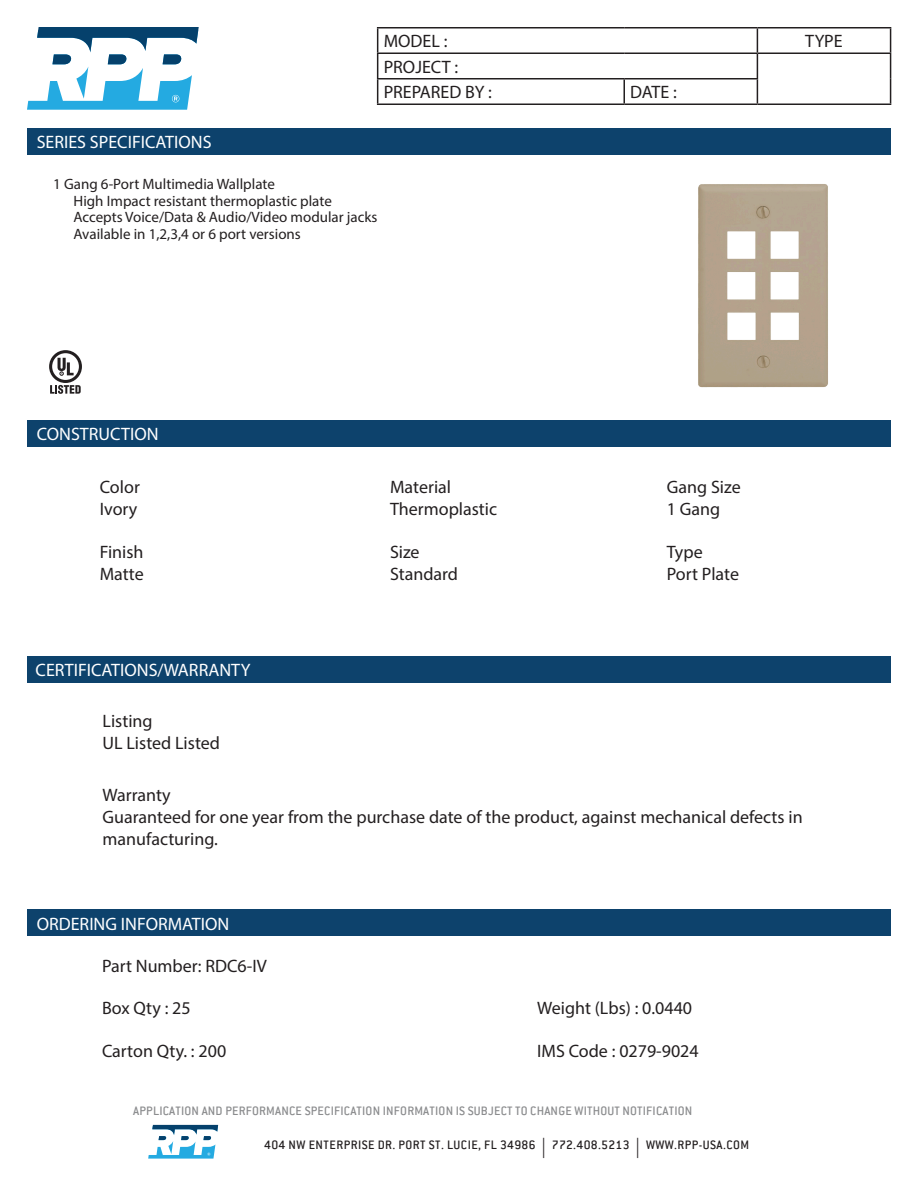
<style>
.page{position:relative;width:918px;height:1188px;background:#fff}
.page>*{position:absolute;margin:0;border:0;box-sizing:border-box;transform-origin:0 0}
.t1{font:18px/21.6px "Myriad Pro";color:#231f20}
.t2{font:18px "Myriad Pro";color:#fff}
.t3{font:15px/16.5px "Myriad Pro";color:#231f20}
.t4{font:500 13.5px "Conduit ITC";letter-spacing:.015em;color:#8b8c8e}
.t5{font:500 13.5px "Conduit ITC";letter-spacing:.035em;color:#231f20}
.s1{font-family:"Myriad Pro";font-weight:400;font-size:20.25px}
</style>
<div class="page">
<svg style="left:27px;top:27px;width:172px;height:83px"></svg>
<svg style="left:148px;top:1125px;width:70px;height:34px"></svg>
<hr style="left:377px;top:27px;width:247px;height:1px;background:#231f20">
<hr style="left:624px;top:27px;width:133px;height:1px;background:#231f20">
<hr style="left:757px;top:27px;width:134px;height:1px;background:#231f20">
<hr style="left:377px;top:52px;width:247px;height:2px;background:#231f20">
<hr style="left:624px;top:52px;width:133px;height:2px;background:#231f20">
<hr style="left:757px;top:52px;width:134px;height:2px;background:#231f20">
<hr style="left:377px;top:78px;width:247px;height:2px;background:#231f20">
<svg style="left:377px;top:28px;width:1px;height:76px"></svg>
<hr style="left:624px;top:78px;width:134px;height:2px;background:#231f20">
<hr style="left:623px;top:80px;width:2px;height:24px;background:#231f20">
<svg style="left:757px;top:28px;width:1px;height:76px"></svg>
<svg style="left:890px;top:28px;width:1px;height:76px"></svg>
<hr style="left:377px;top:104px;width:247px;height:1px;background:#231f20">
<hr style="left:624px;top:104px;width:133px;height:1px;background:#231f20">
<hr style="left:757px;top:104px;width:134px;height:1px;background:#231f20">
<div style="left:27px;top:129px;width:864px;height:26px;background:#0d426c"></div>
<div style="left:27px;top:420px;width:864px;height:27px;background:#0d426c"></div>
<svg style="left:49px;top:350px;width:33px;height:44px"></svg>
<img style="left:698px;top:184px;width:130px;height:204px">
<div style="left:27px;top:657px;width:864px;height:26px;background:#0d426c"></div>
<div style="left:27px;top:910px;width:864px;height:26px;background:#0d426c"></div>
<p class="t2" style="left:37px;top:131px;width:176px">SERIES SPECIFICATIONS</p>
<p class="t1" style="left:384px;top:30px;width:65px">MODEL :</p>
<p class="t1" style="left:805px;top:30px;width:39px">TYPE</p>
<p class="t1" style="left:384px;top:54px;width:110px;line-height:25.5px">PROJECT :<br>PREPARED BY :</p>
<p class="t1" style="left:630px;top:81px;width:48px">DATE :</p>
<p class="t3" style="left:73px;top:176px;width:306px;text-indent:-20px">1 Gang 6-Port Multimedia Wallplate<br>High Impact resistant thermoplastic plate Accepts Voice/Data &amp; Audio/Video modular jacks Available in 1,2,3,4 or 6 port versions</p>
<p class="t2" style="left:37px;top:423px;width:123px">CONSTRUCTION</p>
<p class="t1" style="left:100px;top:476px;width:42px">Color<br>Ivory</p>
<p class="t1" style="left:100px;top:541px;width:46px">Finish<br>Matte</p>
<p class="t2" style="left:36px;top:659px;width:216px">CERTIFICATIONS/WARRANTY</p>
<p class="t1" style="left:103px;top:710px;width:119px">Listing<br>UL Listed Listed</p>
<p class="t1" style="left:390px;top:476px;width:109px">Material<br>Thermoplastic</p>
<p class="t1" style="left:390px;top:541px;width:70px">Size<br>Standard</p>
<p class="t1" style="left:667px;top:476px;width:75px">Gang Size<br>1 Gang</p>
<p class="t1" style="left:667px;top:541px;width:74px">Type<br>Port Plate</p>
<p class="t1" style="left:103px;top:784px;width:702px">Warranty<br>Guaranteed for one year from the purchase date of the product, against mechanical defects in manufacturing.</p>
<p class="t2" style="left:37px;top:913px;width:194px">ORDERING INFORMATION</p>
<p class="t1" style="left:102px;top:955px;width:166px">Part Number: RDC6-IV</p>
<p class="t1" style="left:102px;top:997px;width:90px">Box Qty : 25</p>
<p class="t1" style="left:102px;top:1040px;width:126px">Carton Qty. : 200</p>
<p class="t1" style="left:537px;top:997px;width:156px">Weight (Lbs) : 0.0440</p>
<p class="t1" style="left:537px;top:1040px;width:163px">IMS Code : 0279-9024</p>
<p class="t4" style="left:133px;top:1103px;width:561px">APPLICATION AND PERFORMANCE SPECIFICATION INFORMATION IS SUBJECT TO CHANGE WITHOUT NOTIFICATION</p>
<p class="t5" style="left:264px;top:1137px;width:486px">404 NW ENTERPRISE DR. PORT ST. LUCIE, FL 34986 <span class="s1">|</span> 772.408.5213 <span class="s1">|</span> WWW.RPP-USA.COM</p>
</div>
